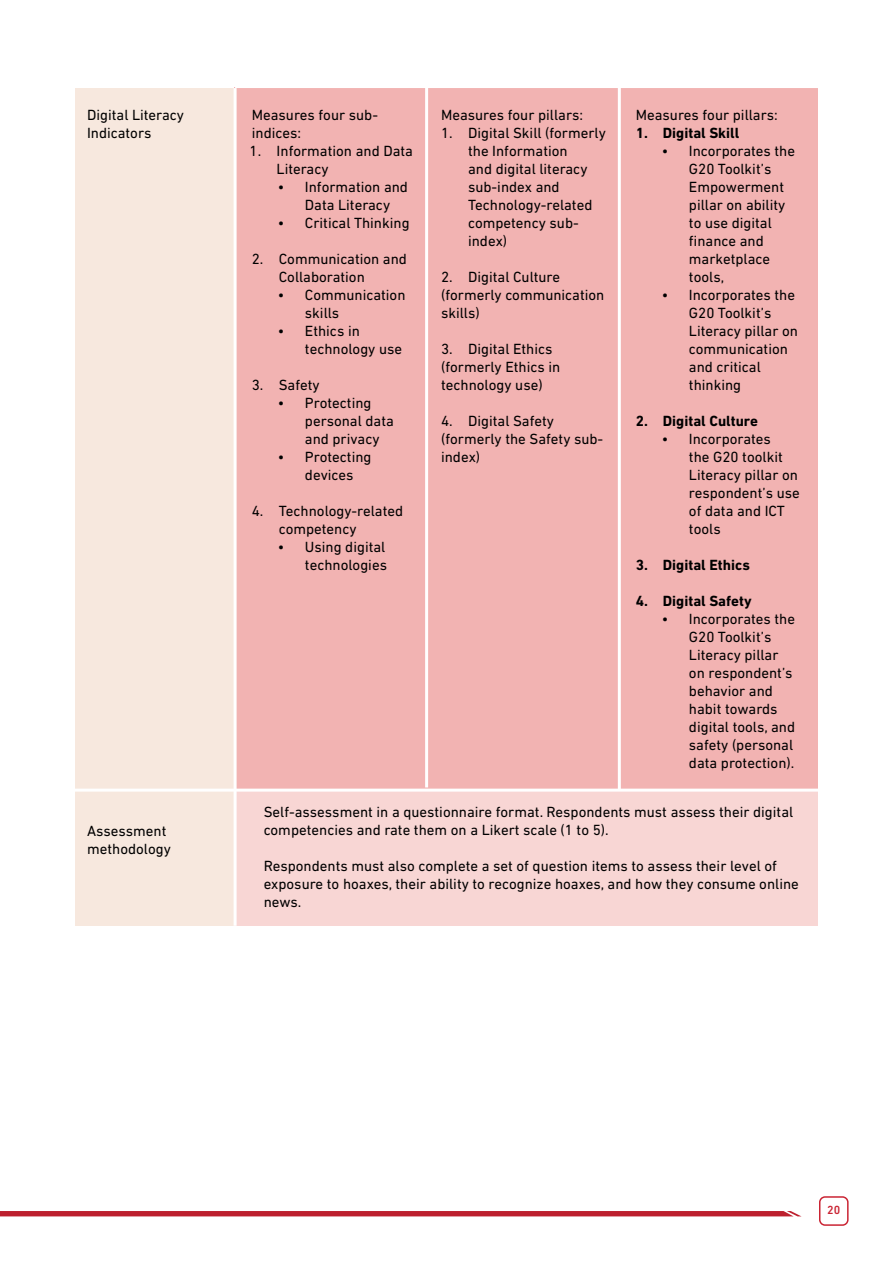
<style>
.page{position:relative;width:893px;height:1263px;background:#fff}
.page>*{position:absolute;margin:0;border:0;box-sizing:border-box;transform-origin:0 0}
.t1{font:15px/18px "DIN Next LT Pro";color:#000}
.t2{font:700 15px "DIN Next LT Pro";color:#000}
.t3{font:500 12px "DIN Next LT Pro";color:#ca2433}
</style>
<div class="page">
<div style="left:819px;top:1196px;width:30px;height:30px;border:2px solid #ca2433;border-radius:5px"></div>
<div style="left:0;top:1211px;width:801px;height:5px;background:#bd202e"></div>
<div style="left:75px;top:88px;width:159px;height:838px;background:#f7e8de"></div>
<div style="left:234px;top:792px;width:584px;height:134px;background:#f8d6d4"></div>
<div style="left:234px;top:87px;width:584px;height:703px;background:#f2b3b2"></div>
<hr style="left:235px;top:85px;width:583px;height:3px;background:#fff">
<hr style="left:75px;top:789px;width:743px;height:3px;background:#fff">
<hr style="left:234px;top:88px;width:3px;height:838px;background:#fff">
<hr style="left:425px;top:87px;width:3px;height:700px;background:#fff">
<hr style="left:618px;top:87px;width:3px;height:703px;background:#fff">
<p class="t1" style="left:87px;top:107px;width:99px">Digital Literacy<br>Indicators</p>
<p class="t1" style="left:87px;top:823px;width:85px">Assessment methodology</p>
<p class="t1" style="left:252px;top:107px;width:128px">Measures four sub&shy;indices:</p>
<p class="t1" style="left:277px;top:143px;width:138px;text-indent:-27px">1. Information and Data<br>Literacy</p>
<p class="t1" style="left:305px;top:179px;width:105px;text-indent:-27px">• Information and<br>Data Literacy</p>
<p class="t1" style="left:278px;top:215px;width:133px">• Critical Thinking</p>
<p class="t1" style="left:279px;top:251px;width:130px;text-indent:-27px">2. Communication and<br>Collaboration</p>
<p class="t1" style="left:305px;top:287px;width:102px;text-indent:-27px">• Communication skills</p>
<p class="t1" style="left:305px;top:323px;width:99px;text-indent:-27px">• Ethics in technology use</p>
<p class="t1" style="left:252px;top:377px;width:69px">3. Safety</p>
<p class="t1" style="left:305px;top:395px;width:90px;text-indent:-27px">• Protecting personal data and privacy</p>
<p class="t1" style="left:305px;top:449px;width:68px;text-indent:-27px">• Protecting devices</p>
<p class="t1" style="left:279px;top:503px;width:126px;text-indent:-27px">4. Technology-related competency</p>
<p class="t1" style="left:278px;top:539px;width:111px;text-align:right">• Using digital technologies</p>
<p class="t1" style="left:441px;top:107px;width:143px">Measures four pillars:</p>
<p class="t1" style="left:468px;top:125px;width:139px;text-indent:-27px">1. Digital Skill (formerly the Information<br>and digital literacy sub-index and<br>Technology-related competency sub&shy;index)</p>
<p class="t1" style="left:441px;top:269px;width:165px">2. Digital Culture (formerly communication skills)</p>
<p class="t1" style="left:441px;top:341px;width:121px">3. Digital Ethics (formerly Ethics in technology use)</p>
<p class="t1" style="left:441px;top:413px;width:164px">4. Digital Safety (formerly the Safety sub&shy;index)</p>
<p class="t1" style="left:636px;top:107px;width:143px">Measures four pillars:</p>
<p class="t2" style="left:636px;top:127px;width:105px">1. Digital Skill</p>
<p class="t1" style="left:689px;top:143px;width:108px;text-indent:-27px">• Incorporates the<br>G20 Toolkit’s<br>Empowerment pillar on ability to use digital finance and marketplace tools,</p>
<p class="t1" style="left:689px;top:287px;width:111px;text-indent:-27px">• Incorporates the<br>G20 Toolkit’s<br>Literacy pillar on communication and critical thinking</p>
<p class="t2" style="left:636px;top:415px;width:124px">2. Digital Culture</p>
<p class="t1" style="left:689px;top:431px;width:112px;text-indent:-27px">• Incorporates<br>the G20 toolkit<br>Literacy pillar on respondent’s use of data and ICT tools</p>
<p class="t2" style="left:636px;top:559px;width:116px">3. Digital Ethics</p>
<p class="t2" style="left:636px;top:595px;width:117px">4. Digital Safety</p>
<p class="t1" style="left:689px;top:611px;width:108px;text-indent:-27px">• Incorporates the<br>G20 Toolkit’s<br>Literacy pillar on respondent’s behavior and habit towards digital tools, and safety (personal data protection).</p>
<p class="t1" style="left:264px;top:803px;width:531px">Self-assessment in a questionnaire format. Respondents must assess their digital competencies and rate them on a Likert scale (1 to 5).</p>
<p class="t1" style="left:264px;top:857px;width:537px">Respondents must also complete a set of question items to assess their level of exposure to hoaxes, their ability to recognize hoaxes, and how they consume online news.</p>
<p class="t3" style="left:827px;top:1205px;width:15px">20</p>
</div>
